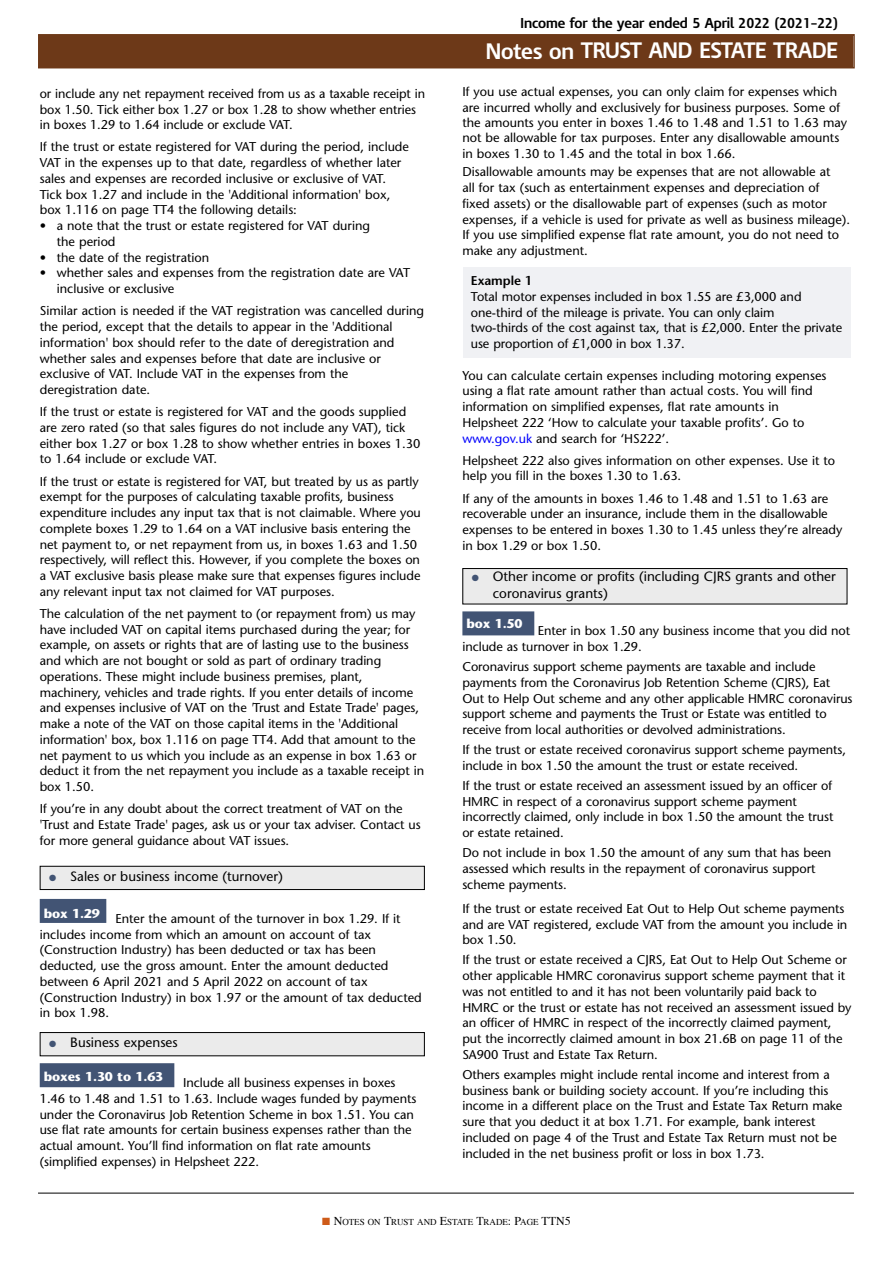
<style>
.page{position:relative;width:893px;height:1263px;background:#fff}
.page>*{position:absolute;margin:0;border:0;box-sizing:border-box;transform-origin:0 0}
.t1{font:700 21px "IR Modena";letter-spacing:-.005em;color:#fff}
.t2{font:13.5px/16.2px "Stone Sans";color:#000}
.t3{font:700 13.5px "IR Modena";letter-spacing:-.005em;color:#000}
.t4{font:12.75px/15.8px "Stone Sans";letter-spacing:-.005em;color:#000}
.t5{font:700 12.75px "Stone Sans";letter-spacing:-.005em;color:#fff}
.t6{font:600 12.75px "Stone Sans";letter-spacing:-.005em;color:#000}
.t7{font:9px "Times";letter-spacing:-.005em;color:#000}
.s1{font-style:italic}
.s2{color:#425474}
.s3{color:#0000fd}
.s4{color:#ce5b19}
.s5{font-size:12px}
</style>
<div class="page">
<div style="left:463px;top:268px;width:388px;height:90px;background:#f0f1f4"></div>
<hr style="left:38px;top:1193px;width:816px;height:1px;background:#000">
<div style="left:40px;top:36px;width:813px;height:31px;background:#6d3918"></div>
<div style="left:38px;top:34px;width:817px;height:34px;border:2px solid #6d3918"></div>
<div style="left:40px;top:899px;width:66px;height:24px;background:#425474"></div>
<div style="left:40px;top:1063px;width:134px;height:24px;background:#425474"></div>
<div style="left:40px;top:866px;width:384px;height:23px;background:#ebebeb"></div>
<div style="left:40px;top:866px;width:385px;height:24px;border:1px solid #000"></div>
<div style="left:40px;top:1032px;width:384px;height:24px;background:#ebebeb"></div>
<div style="left:40px;top:1032px;width:385px;height:24px;border:1px solid #000"></div>
<div style="left:462px;top:611px;width:72px;height:24px;background:#425474"></div>
<div style="left:463px;top:568px;width:384px;height:36px;background:#ebebeb"></div>
<div style="left:462px;top:568px;width:385px;height:36px;border:1px solid #000"></div>
<p class="t4" style="left:40px;top:87px;width:387px">or include any net repayment received from us as a taxable receipt in box 1.50. Tick either box 1.27 or box 1.28 to show whether entries in boxes 1.29 to 1.64 include or exclude VAT.</p>
<p class="t4" style="left:40px;top:140px;width:371px">If the trust or estate registered for VAT during the period, include VAT in the expenses up to that date, regardless of whether later sales and expenses are recorded inclusive or exclusive of VAT.<br>Tick box 1.27 and include in the 'Additional information' box, box 1.116 on page TT4 the following details:</p>
<p class="t4" style="left:57px;top:219px;width:315px;text-indent:-17px">• a note that the trust or estate registered for VAT during the period</p>
<p class="t4" style="left:40px;top:251px;width:171px">• the date of the registration</p>
<p class="t4" style="left:57px;top:266px;width:355px;text-indent:-17px">• whether sales and expenses from the registration date are VAT inclusive or exclusive</p>
<p class="t4" style="left:40px;top:304px;width:386px">Similar action is needed if the VAT registration was cancelled during the period, except that the details to appear in the 'Additional information' box should refer to the date of deregistration and whether sales and expenses before that date are inclusive or exclusive of VAT. Include VAT in the expenses from the deregistration date.</p>
<p class="t4" style="left:40px;top:405px;width:382px">If the trust or estate is registered for VAT and the goods supplied are zero rated (so that sales figures do not include any VAT), tick either box 1.27 or box 1.28 to show whether entries in boxes 1.30 to 1.64 include or exclude VAT.</p>
<p class="t4" style="left:40px;top:475px;width:383px">If the trust or estate is registered for VAT, but treated by us as partly exempt for the purposes of calculating taxable profits, business expenditure includes any input tax that is not claimable. Where you complete boxes 1.29 to 1.64 on a VAT inclusive basis entering the net payment to, or net repayment from us, in boxes 1.63 and 1.50 respectively, will reflect this. However, if you complete the boxes on a VAT exclusive basis please make sure that expenses figures include any relevant input tax not claimed for VAT purposes.</p>
<p class="t4" style="left:40px;top:607px;width:386px">The calculation of the net payment to (or repayment from) us may have included VAT on capital items purchased during the year; for example, on assets or rights that are of lasting use to the business and which are not bought or sold as part of ordinary trading operations. These might include business premises, plant, machinery, vehicles and trade rights. If you enter details of income and expenses inclusive of VAT on the <span class="s1">'</span>Trust and Estate Trade' pages, make a note of the VAT on those capital items in the 'Additional information' box, box 1.116 on page TT4. Add that amount to the net payment to us which you include as an expense in box 1.63 or deduct it from the net repayment you include as a taxable receipt in box 1.50.</p>
<p class="t4" style="left:40px;top:802px;width:382px">If you’re in any doubt about the correct treatment of VAT on the 'Trust and Estate Trade' pages, ask us or your tax adviser. Contact us for more general guidance about VAT issues.</p>
<p class="t2" style="left:49px;top:870px;width:235px"><span class="s2">●</span> Sales or business income (turnover)</p>
<p class="t4" style="left:40px;top:912px;width:383px;text-indent:4px"><sup>box</sup> <sup>1.29</sup> Enter the amount of the turnover in box 1.29. If it includes income from which an amount on account of tax (Construction Industry) has been deducted or tax has been deducted, use the gross amount. Enter the amount deducted between 6 April 2021 and 5 April 2022 on account of tax (Construction Industry) in box 1.97 or the amount of tax deducted in box 1.98.</p>
<p class="t2" style="left:49px;top:1036px;width:130px"><span class="s2">●</span> Business expenses</p>
<p class="t5" style="left:44px;top:1072px;width:121px">boxes 1.30 to 1.63</p>
<p class="t4" style="left:40px;top:1076px;width:378px;text-indent:143px">Include all business expenses in boxes 1.46 to 1.48 and 1.51 to 1.63. Include wages funded by payments under the Coronavirus Job Retention Scheme in box 1.51. You can use flat rate amounts for certain business expenses rather than the actual amount. You’ll find information on flat rate amounts (simplified expenses) in Helpsheet 222.</p>
<p class="t3" style="left:521px;top:18px;width:319px">Income for the year ended 5 April 2022 (2021–22)</p>
<h1 class="t1" style="left:486px;top:43px;width:354px">Notes on TRUST AND ESTATE TRADE</h1>
<p class="t4" style="left:462px;top:86px;width:386px;line-height:15.3px">If you use actual expenses, you can only claim for expenses which are incurred wholly and exclusively for business purposes. Some of the amounts you enter in boxes 1.46 to 1.48 and 1.51 to 1.63 may not be allowable for tax purposes. Enter any disallowable amounts in boxes 1.30 to 1.45 and the total in box 1.66.</p>
<p class="t4" style="left:462px;top:166px;width:389px">Disallowable amounts may be expenses that are not allowable at<br>all for tax (such as entertainment expenses and depreciation of fixed assets) or the disallowable part of expenses (such as motor expenses, if a vehicle is used for private as well as business mileage).<br>If you use simplified expense flat rate amount, you do not need to make any adjustment.</p>
<p class="t6" style="left:471px;top:276px;width:63px">Example 1</p>
<p class="t4" style="left:471px;top:290px;width:373px">Total motor expenses included in box 1.55 are £3,000 and one-third of the mileage is private. You can only claim<br>two-thirds of the cost against tax, that is £2,000. Enter the private use proportion of £1,000 in box 1.37.</p>
<p class="t4" style="left:462px;top:369px;width:366px">You can calculate certain expenses including motoring expenses using a flat rate amount rather than actual costs. You will find information on simplified expenses, flat rate amounts in Helpsheet 222 ‘How to calculate your taxable profits’. Go to <span class="s3">www.gov.uk</span> and search for ‘HS222’.</p>
<p class="t4" style="left:462px;top:454px;width:374px">Helpsheet 222 also gives information on other expenses. Use it to help you fill in the boxes 1.30 to 1.63.</p>
<p class="t4" style="left:462px;top:492px;width:381px">If any of the amounts in boxes 1.46 to 1.48 and 1.51 to 1.63 are recoverable under an insurance, include them in the disallowable expenses to be entered in boxes 1.30 to 1.45 unless they’re already in box 1.29 or box 1.50.</p>
<p class="t2" style="left:493px;top:570px;width:344px;text-indent:-21px"><span class="s2">●</span> Other income or profits (including CJRS grants and other coronavirus grants)</p>
<p class="t5" style="left:466px;top:618px;width:58px">box 1.50</p>
<p class="t4" style="left:462px;top:624px;width:389px;text-indent:75px">Enter in box 1.50 any business income that you did not include as turnover in box 1.29.</p>
<p class="t4" style="left:462px;top:660px;width:392px">Coronavirus support scheme payments are taxable and include payments from the Coronavirus Job Retention Scheme (CJRS), Eat Out to Help Out scheme and any other applicable HMRC coronavirus support scheme and payments the Trust or Estate was entitled to receive from local authorities or devolved administrations.</p>
<p class="t4" style="left:462px;top:743px;width:385px">If the trust or estate received coronavirus support scheme payments, include in box 1.50 the amount the trust or estate received.</p>
<p class="t4" style="left:462px;top:779px;width:372px">If the trust or estate received an assessment issued by an officer of HMRC in respect of a coronavirus support scheme payment incorrectly claimed, only include in box 1.50 the amount the trust or estate retained.</p>
<p class="t4" style="left:462px;top:846px;width:370px">Do not include in box 1.50 the amount of any sum that has been assessed which results in the repayment of coronavirus support scheme payments.</p>
<p class="t4" style="left:462px;top:902px;width:386px">If the trust or estate received Eat Out to Help Out scheme payments and are VAT registered, exclude VAT from the amount you include in box 1.50.</p>
<p class="t4" style="left:462px;top:953px;width:391px">If the trust or estate received a CJRS, Eat Out to Help Out Scheme or other applicable HMRC coronavirus support scheme payment that it was not entitled to and it has not been voluntarily paid back to HMRC or the trust or estate has not received an assessment issued by an officer of HMRC in respect of the incorrectly claimed payment, put the incorrectly claimed amount in box 21.6B on page 11 of the SA900 Trust and Estate Tax Return.</p>
<p class="t4" style="left:462px;top:1068px;width:382px">Others examples might include rental income and interest from a business bank or building society account. If you’re including this income in a different place on the Trust and Estate Tax Return make sure that you deduct it at box 1.71. For example, bank interest included on page 4 of the Trust and Estate Tax Return must not be included in the net business profit or loss in box 1.73.</p>
<p class="t7" style="left:322px;top:1218px;width:250px"><span class="s4">■</span> <span class="s5">N</span>OTES ON <span class="s5">T</span>RUST AND <span class="s5">E</span>STATE <span class="s5">T</span>RADE<span class="s5">: P</span>AGE <span class="s5">TTN5</span></p>
</div>
